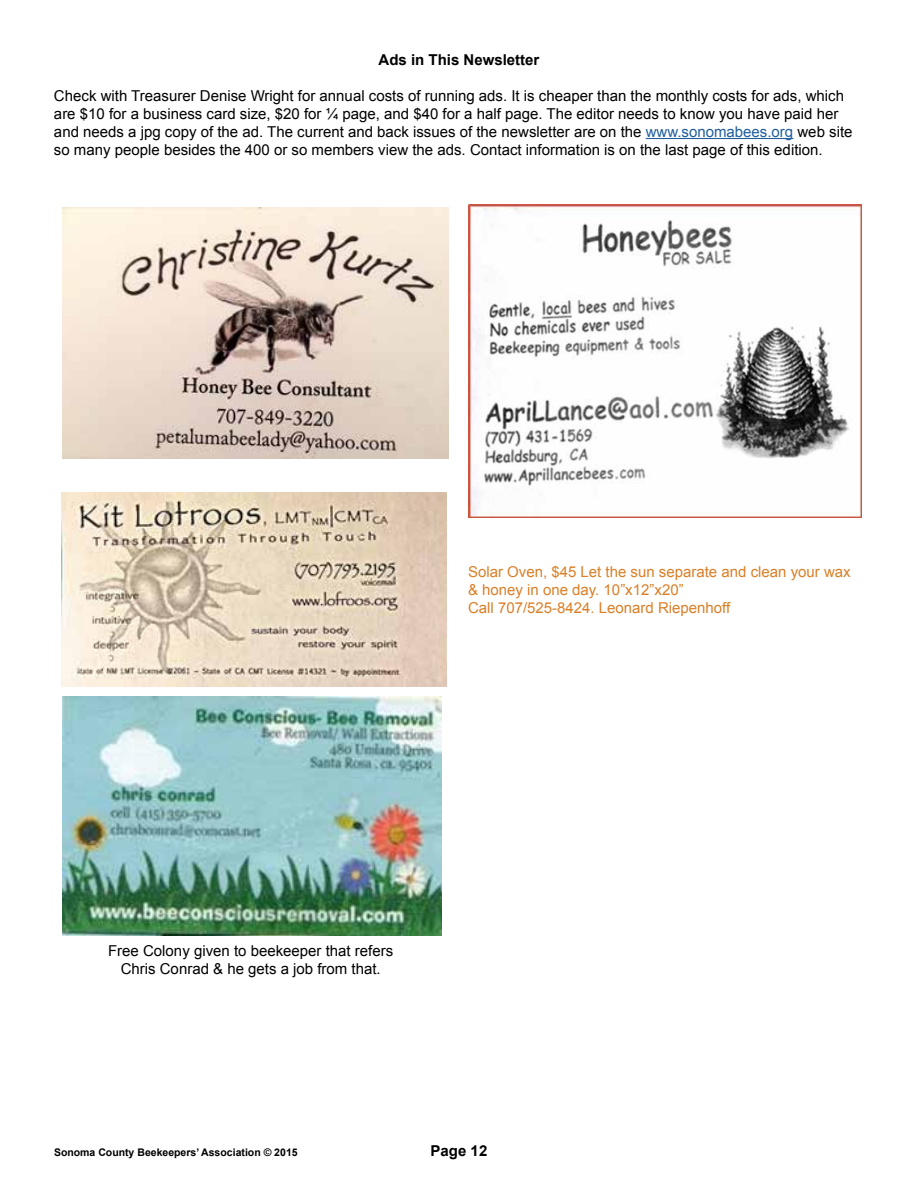
<style>
.page{position:relative;width:918px;height:1188px;background:#fff}
.page>*{position:absolute;margin:0;border:0;box-sizing:border-box;transform-origin:0 0}
.t1{font:15px/18px "Arial";color:#000}
.t2{font:15px/18px "Arial";color:#da7f27}
.t3{font:700 15px "Arial";color:#000}
.t4{font:700 10.5px "Arial";color:#000}
.s1{color:#215e9e}
</style>
<div class="page">
<hr style="left:646px;top:138px;width:147px;height:1px;background:#215e9e">
<img style="left:62px;top:492px;width:385px;height:195px">
<img style="left:63px;top:697px;width:378px;height:238px">
<img style="left:63px;top:208px;width:385px;height:251px">
<img style="left:468px;top:204px;width:394px;height:314px">
<p class="t3" style="left:379px;top:49px;width:162px">Ads in This Newsletter</p>
<p class="t1" style="left:54px;top:87px;width:800px">Check with Treasurer Denise Wright for annual costs of running ads. It is cheaper than the monthly costs for ads, which are $10 for a business card size, $20 for ¼ page, and $40 for a half page. The editor needs to know you have paid her and needs a jpg copy of the ad. The current and back issues of the newsletter are on the <span class="s1">www.sonomabees.org</span> web site so many people besides the 400 or so members view the ads. Contact information is on the last page of this edition.</p>
<p class="t2" style="left:468px;top:563px;width:384px">Solar Oven, $45 Let the sun separate and clean your wax &amp; honey in one day. 10”x12”x20”<br>Call 707/525-8424. Leonard Riepenhoff</p>
<p class="t1" style="left:108px;top:942px;width:287px;text-align:center">Free Colony given to beekeeper that refers<br>Chris Conrad &amp; he gets a job from that.</p>
<p class="t4" style="left:54px;top:1145px;width:245px">Sonoma County Beekeepers’ Association © 2015</p>
<p class="t3" style="left:431px;top:1140px;width:58px">Page 12</p>
</div>
